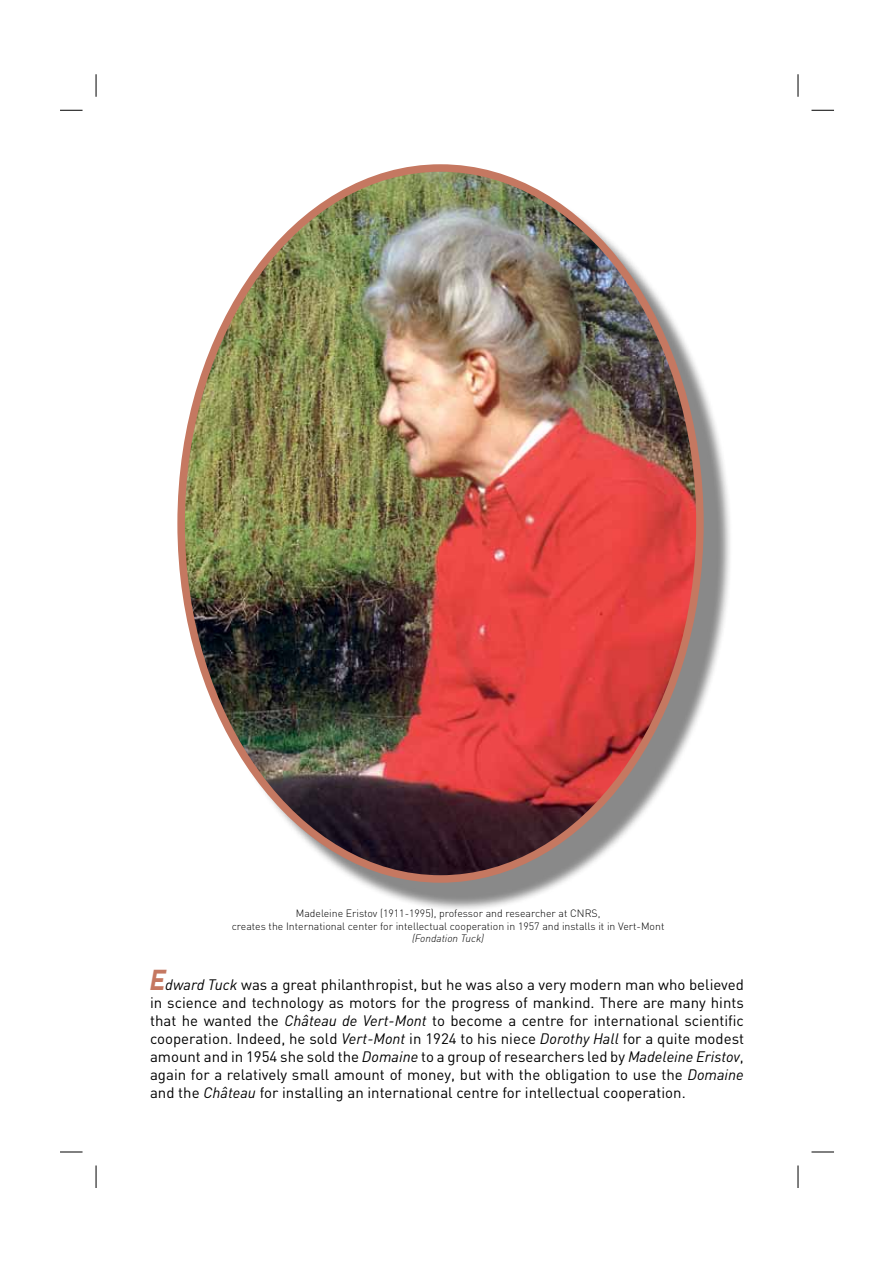
<style>
.page{position:relative;width:893px;height:1263px;background:#fff}
.page>*{position:absolute;margin:0;border:0;box-sizing:border-box;transform-origin:0 0}
.t1{font:15px/18px "DIN";color:#000;text-align:justify}
.t2{font:300 10.5px/12.6px "DIN";color:#000;text-align:center}
.t3{font:italic 300 10.5px "DIN";color:#000}
.s1{font-family:"Monark";font-weight:700;font-style:italic;font-size:27px;color:#c57861}
.s2{font-style:italic}
</style>
<div class="page">
<div style="left:190px;top:177px;width:542px;height:735px;background:#000;opacity:.47"></div>
<img style="left:183px;top:168px;width:517px;height:711px">
<svg style="left:60px;top:110px;width:22px;height:1px"></svg>
<svg style="left:811px;top:110px;width:23px;height:1px"></svg>
<svg style="left:60px;top:1152px;width:22px;height:1px"></svg>
<svg style="left:811px;top:1152px;width:23px;height:1px"></svg>
<svg style="left:96px;top:74px;width:1px;height:23px"></svg>
<svg style="left:96px;top:1166px;width:1px;height:22px"></svg>
<svg style="left:797px;top:74px;width:1px;height:23px"></svg>
<svg style="left:797px;top:1166px;width:1px;height:22px"></svg>
<p class="t2" style="left:232px;top:907px;width:434px">Madeleine Eristov (1911-1995), professor and researcher at CNRS,<br>creates the International center for intellectual cooperation in 1957 and installs it in Vert-Mont</p>
<p class="t3" style="left:412px;top:932px;width:74px">(Fondation Tuck)</p>
<p class="t1" style="left:150px;top:976px;width:595px"><span class="s1">E</span><span class="s2">dward Tuck</span> was a great philanthropist, but he was also a very modern man who believed in science and technology as motors for the progress of mankind. There are many hints that he wanted the <span class="s2">Château de Vert-Mont</span> to become a centre for international scientific cooperation. Indeed, he sold <span class="s2">Vert-Mont</span> in 1924 to his niece <span class="s2">Dorothy Hall</span> for a quite modest amount and in 1954 she sold the <span class="s2">Domaine</span> to a group of researchers led by <span class="s2">Madeleine Eristov</span>, again for a relatively small amount of money, but with the obligation to use the <span class="s2">Domaine </span>and the <span class="s2">Château</span> for installing an international centre for intellectual cooperation.</p>
</div>
